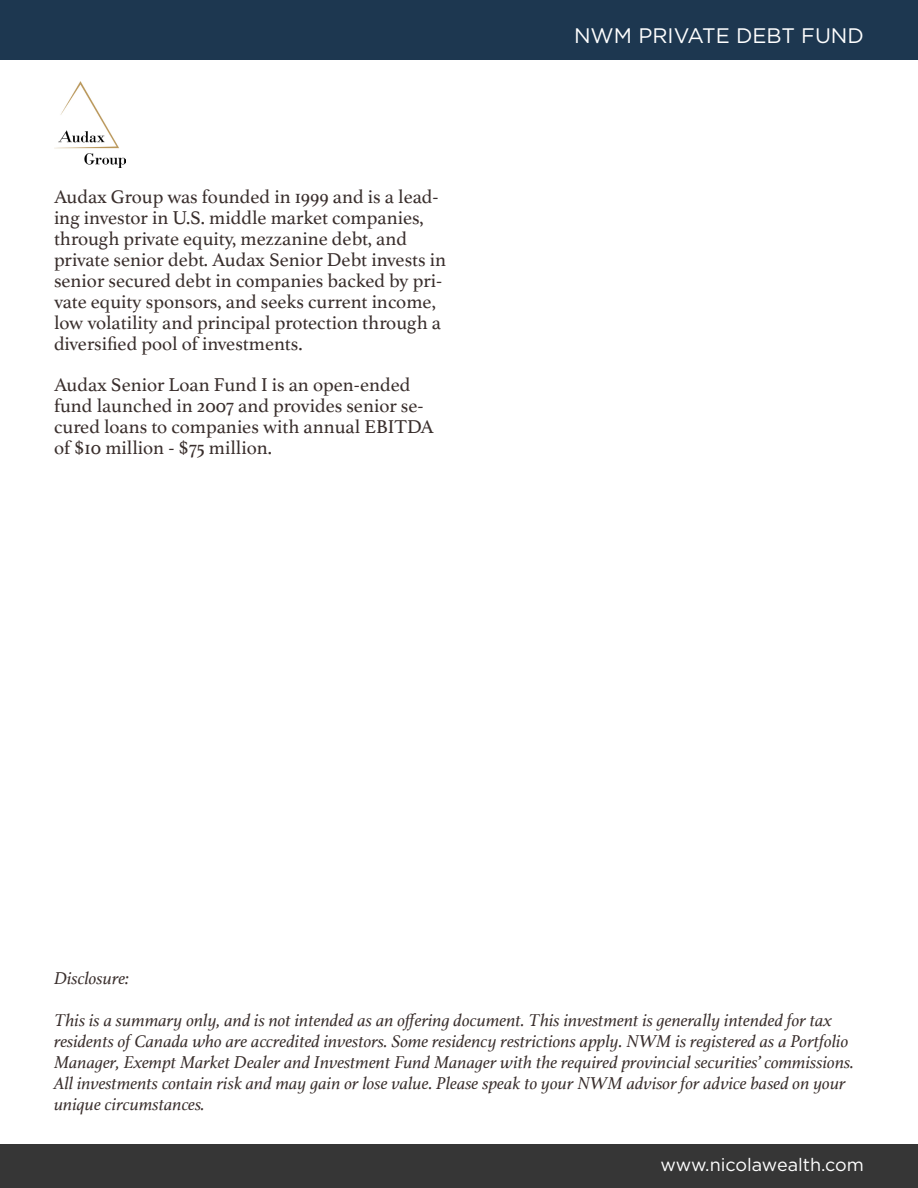
<style>
.page{position:relative;width:918px;height:1188px;background:#fff}
.page>*{position:absolute;margin:0;border:0;box-sizing:border-box;transform-origin:0 0}
.t1{font:21px "Gotham";color:#fff}
.Body_Copy{font:19.5px/21px "Athelas";color:#392e2c}
.Disclosure{font:italic 18px/21px "Athelas";color:#392e2c}
.t2{font:18px "Gotham";color:#fff}
</style>
<div class="page">
<div style="left:0;top:1145px;width:918px;height:43px;background:#363636"></div>
<div style="left:0;top:0;width:918px;height:60px;background:#1d3750"></div>
<img style="left:54px;top:82px;width:72px;height:86px">
<p class="Body_Copy" style="left:54px;top:185px;width:394px">Audax Group was founded in 1999 and is a lead&shy;ing investor in U.S. middle market companies, through private equity, mezzanine debt, and private senior debt. Audax Senior Debt invests in senior secured debt in companies backed by pri&shy;vate equity sponsors, and seeks current income, low volatility and principal protection through a diversified pool of investments.</p>
<p class="Body_Copy" style="left:54px;top:374px;width:381px">Audax Senior Loan Fund I is an open-ended fund launched in 2007 and provides senior se&shy;cured loans to companies with annual EBITDA of $10 million - $75 million.</p>
<p class="t1" style="left:574px;top:23px;width:291px">NWM PRIVATE DEBT FUND</p>
<p class="Disclosure" style="left:54px;top:968px;width:76px">Disclosure:</p>
<p class="Disclosure" style="left:54px;top:1009px;width:802px">This is a summary only, and is not intended as an offering document. This investment is generally intended for tax residents of Canada who are accredited investors. Some residency restrictions apply. NWM is registered as a Portfolio Manager, Exempt Market Dealer and Investment Fund Manager with the required provincial securities’ commissions.<br>All investments contain risk and may gain or lose value. Please speak to your NWM advisor for advice based on your unique circumstances.</p>
<p class="t2" style="left:660px;top:1153px;width:205px">www.nicolawealth.com</p>
</div>
